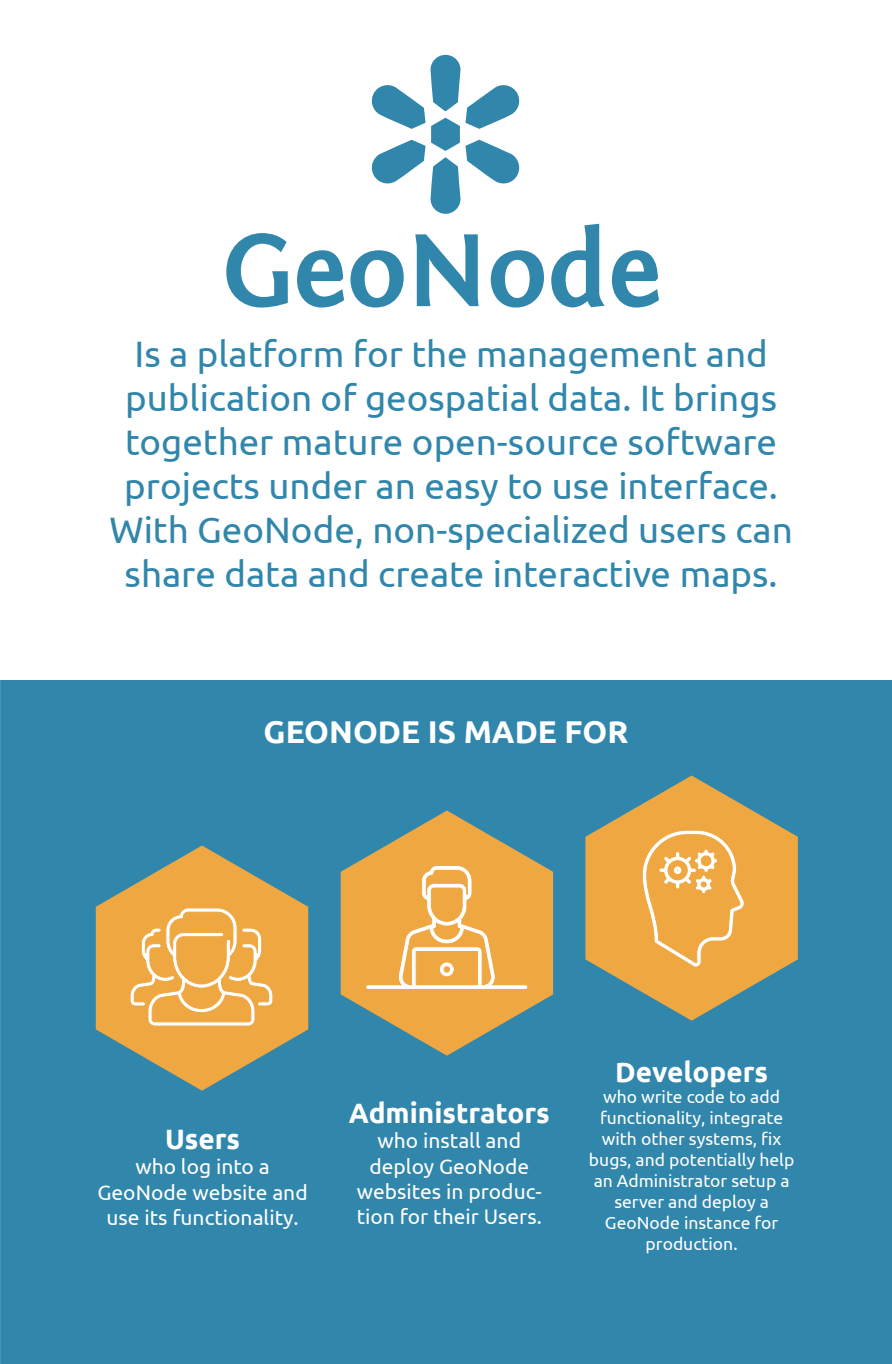
<style>
.page{position:relative;width:892px;height:1364px;background:#fff}
.page>*{position:absolute;margin:0;border:0;box-sizing:border-box;transform-origin:0 0}
.t1{font:700 107.45px "Fontin Sans";color:#3186ab}
.t2{font:36.75px/44.1px "Ubuntu";color:#3186ab;text-align:center}
.t3{font:700 31.5px "Ubuntu";color:#fff}
.t4{font:700 28px "Ubuntu";color:#fff}
.t5{font:21px/25.2px "Ubuntu";color:#fff;text-align:center}
.t6{font:17.5px/21px "Ubuntu";color:#fff;text-align:center}
</style>
<div class="page">
<div style="left:0;top:680px;width:891px;height:684px;background:#3186ab"></div>
<svg style="left:371px;top:55px;width:149px;height:159px"></svg>
<svg style="left:96px;top:845px;width:212px;height:246px;background:#a79a69"></svg>
<svg style="left:129px;top:907px;width:145px;height:120px;background:#f1b561"></svg>
<svg style="left:340px;top:810px;width:213px;height:246px;background:#a0996d"></svg>
<svg style="left:365px;top:865px;width:163px;height:125px;background:#f1b35c"></svg>
<svg style="left:585px;top:775px;width:212px;height:246px;background:#aa9b67"></svg>
<svg style="left:641px;top:829px;width:104px;height:139px;background:#f1b35c"></svg>
<h1 class="t1" style="left:223px;top:212px;width:440px">GeoNode</h1>
<p class="t2" style="left:109px;top:331px;width:684px">Is a platform for the management and publication of geospatial data. It brings together mature open-source software projects under an easy to use interface.<br>With GeoNode, non-specialized users can share data and create interactive maps.</p>
<p class="t3" style="left:263px;top:713px;width:366px">GEONODE IS MADE FOR</p>
<p class="t4" style="left:165px;top:1122px;width:77px">Users</p>
<p class="t5" style="left:97px;top:1154px;width:212px">who log into a<br>GeoNode website and use its functionality.</p>
<p class="t4" style="left:349px;top:1096px;width:202px">Administrators</p>
<p class="t5" style="left:356px;top:1128px;width:187px">who install and deploy GeoNode websites in produc&shy;tion for their Users.</p>
<p class="t4" style="left:615px;top:1055px;width:154px">Developers</p>
<p class="t6" style="left:589px;top:1085px;width:207px">who write code to add functionality, integrate with other systems, fix bugs, and potentially help an Administrator setup a server and deploy a<br>GeoNode instance for production.</p>
</div>
